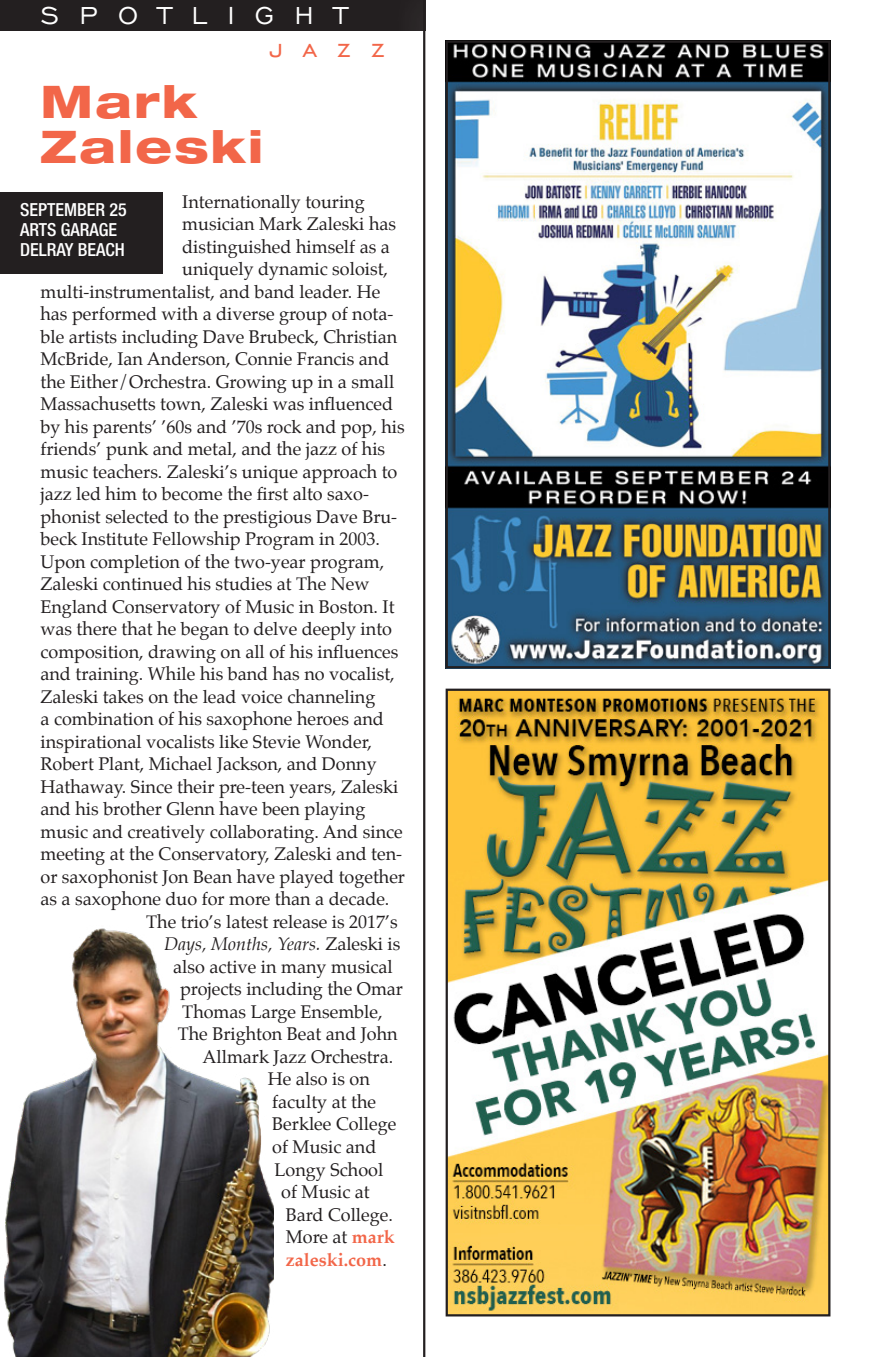
<style>
.page{position:relative;width:871px;height:1357px;background:#fff}
.page>*{position:absolute;margin:0;border:0;box-sizing:border-box;transform-origin:0 0}
.t1{font:800 expanded 45px/45px "Helvetica Neue";letter-spacing:.05em;color:#f26649}
.t2{font:31.5px "Engravers Gothic BT";letter-spacing:.64em;color:#fff}
.t3{font:31.5px "Engravers Gothic BT";color:#f26649}
.t4{font:18px "Palatino";color:#231f20}
.t5{font:500 condensed 18px/20.2px "Helvetica Neue";color:#fff}
.t6{font:italic 18px "Palatino";color:#231f20}
.t7{font:700 18px "Palatino";color:#f26649}
.s1{font-style:normal}
.s2{font-weight:700;color:#f26649}
.s3{font-weight:400;color:#231f20}
</style>
<div class="page">
<div style="left:0;top:0;width:425px;height:30px;background:#231f20"></div>
<div style="left:0;top:192px;width:162px;height:81px;background:#231f20"></div>
<div style="left:395px;top:0;width:58px;height:1357px;background:#fff"></div>
<hr style="left:423px;top:0;width:2px;height:1357px;background:#231f20">
<img style="left:4px;top:928px;width:269px;height:429px">
<img style="left:449px;top:691px;width:378px;height:622px">
<div style="left:446px;top:688px;width:384px;height:628px;border:2px solid #231f20"></div>
<img style="left:449px;top:43px;width:378px;height:622px">
<div style="left:446px;top:40px;width:384px;height:628px;border:2px solid #231f20"></div>
<h2 class="t2" style="left:40px;top:-2px;width:308px">SPOTLIGHT</h2>
<h2 class="t3" style="left:269px;top:31px;width:117px">jazz</h2>
<h1 class="t1" style="left:40px;top:78px;width:224px">Mark<br>Zaleski</h1>
<p class="t4" style="left:182px;top:187px;width:184px">Internationally touring</p>
<p class="t4" style="left:182px;top:209px;width:215px">musician Mark Zaleski has</p>
<p class="t4" style="left:182px;top:232px;width:209px">distinguished himself as a</p>
<p class="t4" style="left:182px;top:254px;width:207px">uniquely dynamic soloist,</p>
<p class="t4" style="left:40px;top:277px;width:341px">multi-instrumentalist, and band leader. He</p>
<p class="t4" style="left:40px;top:299px;width:354px">has performed with a diverse group of nota-</p>
<p class="t4" style="left:40px;top:322px;width:358px">ble artists including Dave Brubeck, Christian</p>
<p class="t4" style="left:40px;top:344px;width:350px">McBride, Ian Anderson, Connie Francis and</p>
<p class="t4" style="left:40px;top:367px;width:355px">the Either/Orchestra. Growing up in a small</p>
<p class="t4" style="left:40px;top:389px;width:354px">Massachusetts town, Zaleski was influenced</p>
<p class="t4" style="left:40px;top:412px;width:366px">by his parents’ ’60s and ’70s rock and pop, his</p>
<p class="t4" style="left:40px;top:434px;width:346px">friends’ punk and metal, and the jazz of his</p>
<p class="t4" style="left:40px;top:457px;width:358px">music teachers. Zaleski’s unique approach to</p>
<p class="t4" style="left:40px;top:479px;width:330px">jazz led him to become the first alto saxo-</p>
<p class="t4" style="left:40px;top:502px;width:358px">phonist selected to the prestigious Dave Bru-</p>
<p class="t4" style="left:40px;top:524px;width:341px">beck Institute Fellowship Program in 2003.</p>
<p class="t4" style="left:40px;top:547px;width:345px">Upon completion of the two-year program,</p>
<p class="t4" style="left:40px;top:569px;width:330px">Zaleski continued his studies at The New</p>
<p class="t4" style="left:40px;top:592px;width:355px">England Conservatory of Music in Boston. It</p>
<p class="t4" style="left:40px;top:614px;width:353px">was there that he began to delve deeply into</p>
<p class="t4" style="left:40px;top:637px;width:359px">composition, drawing on all of his influences</p>
<p class="t4" style="left:40px;top:659px;width:356px">and training. While his band has no vocalist,</p>
<p class="t4" style="left:40px;top:682px;width:336px">Zaleski takes on the lead voice channeling</p>
<p class="t4" style="left:40px;top:704px;width:345px">a combination of his saxophone heroes and</p>
<p class="t4" style="left:40px;top:727px;width:333px">inspirational vocalists like Stevie Wonder,</p>
<p class="t4" style="left:40px;top:749px;width:338px">Robert Plant, Michael Jackson, and Donny</p>
<p class="t4" style="left:40px;top:772px;width:359px">Hathaway. Since their pre-teen years, Zaleski</p>
<p class="t4" style="left:40px;top:794px;width:326px">and his brother Glenn have been playing</p>
<p class="t4" style="left:40px;top:817px;width:364px">music and creatively collaborating. And since</p>
<p class="t4" style="left:40px;top:839px;width:363px">meeting at the Conservatory, Zaleski and ten-</p>
<p class="t4" style="left:40px;top:862px;width:366px">or saxophonist Jon Bean have played together</p>
<p class="t4" style="left:40px;top:884px;width:350px">as a saxophone duo for more than a decade.</p>
<p class="t4" style="left:146px;top:907px;width:253px">The trio’s latest release is 2017’s</p>
<p class="t6" style="left:164px;top:930px;width:238px">Days, Months, Years. <span class="s1">Zaleski is</span></p>
<p class="t4" style="left:173px;top:952px;width:221px">also active in many musical</p>
<p class="t4" style="left:180px;top:974px;width:224px">projects including the Omar</p>
<p class="t4" style="left:182px;top:997px;width:202px">Thomas Large Ensemble,</p>
<p class="t4" style="left:178px;top:1019px;width:221px">The Brighton Beat and John</p>
<p class="t4" style="left:202px;top:1042px;width:192px">Allmark Jazz Orchestra.</p>
<p class="t4" style="left:268px;top:1064px;width:103px">He also is on</p>
<p class="t4" style="left:272px;top:1087px;width:105px">faculty at the</p>
<p class="t4" style="left:272px;top:1109px;width:126px">Berklee College</p>
<p class="t4" style="left:272px;top:1132px;width:106px">of Music and</p>
<p class="t4" style="left:274px;top:1154px;width:110px">Longy School</p>
<p class="t4" style="left:281px;top:1177px;width:90px">of Music at</p>
<p class="t4" style="left:286px;top:1199px;width:109px">Bard College.</p>
<p class="t4" style="left:286px;top:1222px;width:111px">More at <span class="s2">mark</span></p>
<p class="t7" style="left:286px;top:1244px;width:102px">zaleski.com<span class="s3">.</span></p>
<p class="t5" style="left:20px;top:199px;width:108px">SEPTEMBER 25<br>ARTS GARAGE<br>DELRAY BEACH</p>
</div>
